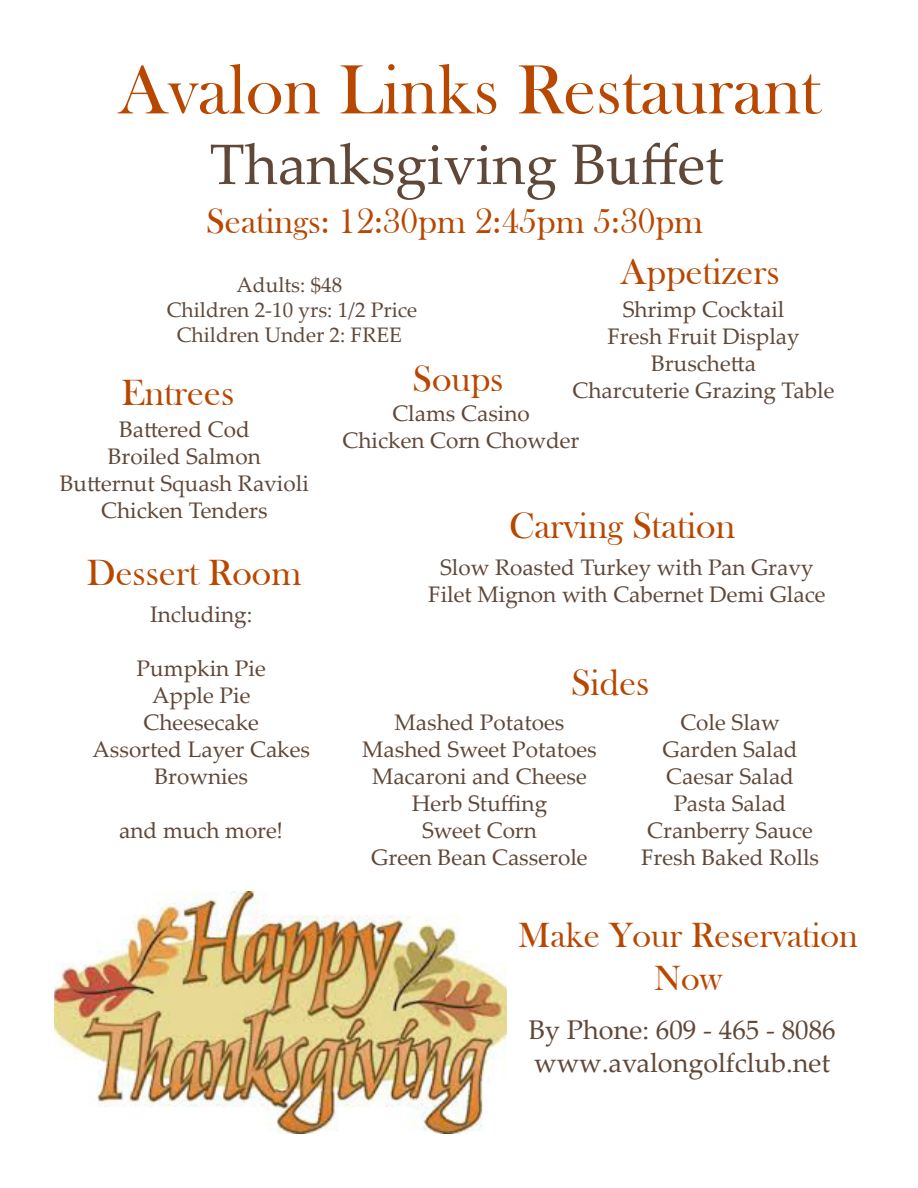
<style>
.page{position:relative;width:918px;height:1188px;background:#fff}
.page>*{position:absolute;margin:0;border:0;box-sizing:border-box;transform-origin:0 0}
.t1{font:72px "Bask Old Face";color:#b84700}
.t2{font:57px "Palatino Linotype";color:#604839}
.t3{font:37.5px "Bask Old Face";color:#b84700}
.t4{font:36px "Bask Old Face";color:#b84700}
.t5{font:27px "Palatino Linotype";color:#604839}
.t6{font:22.5px "Palatino Linotype";color:#604839}
.t7{font:21px "Palatino Linotype";color:#604839}
</style>
<div class="page">
<img style="left:54px;top:891px;width:452px;height:243px">
<p class="t1" style="left:118px;top:50px;width:703px">Avalon Links Restaurant</p>
<p class="t2" style="left:210px;top:124px;width:516px">Thanksgiving Buffet</p>
<p class="t4" style="left:206px;top:201px;width:498px">Seatings: 12:30pm 2:45pm 5:30pm</p>
<p class="t3" style="left:620px;top:251px;width:161px">Appetizers</p>
<p class="t6" style="left:623px;top:294px;width:163px">Shrimp Cocktail</p>
<p class="t6" style="left:607px;top:321px;width:194px">Fresh Fruit Display</p>
<p class="t6" style="left:651px;top:348px;width:106px">Bruschetta</p>
<p class="t6" style="left:573px;top:375px;width:264px">Charcuterie Grazing Table</p>
<p class="t7" style="left:237px;top:270px;width:107px">Adults: $48</p>
<p class="t7" style="left:167px;top:295px;width:252px">Children 2-10 yrs: 1/2 Price</p>
<p class="t7" style="left:177px;top:320px;width:227px">Children Under 2: FREE</p>
<p class="t3" style="left:413px;top:358px;width:92px">Soups</p>
<p class="t6" style="left:392px;top:398px;width:139px">Clams Casino</p>
<p class="t6" style="left:343px;top:425px;width:238px">Chicken Corn Chowder</p>
<p class="t3" style="left:122px;top:372px;width:114px">Entrees</p>
<p class="t6" style="left:119px;top:414px;width:132px">Battered Cod</p>
<p class="t6" style="left:108px;top:441px;width:155px">Broiled Salmon</p>
<p class="t6" style="left:60px;top:468px;width:251px">Butternut Squash Ravioli</p>
<p class="t6" style="left:101px;top:495px;width:168px">Chicken Tenders</p>
<p class="t3" style="left:509px;top:505px;width:227px">Carving Station</p>
<p class="t6" style="left:440px;top:552px;width:375px">Slow Roasted Turkey with Pan Gravy</p>
<p class="t6" style="left:428px;top:579px;width:399px">Filet Mignon with Cabernet Demi Glace</p>
<p class="t3" style="left:87px;top:552px;width:216px">Dessert Room</p>
<p class="t6" style="left:150px;top:599px;width:104px">Including:</p>
<p class="t6" style="left:137px;top:653px;width:131px">Pumpkin Pie</p>
<p class="t6" style="left:152px;top:680px;width:100px">Apple Pie</p>
<p class="t6" style="left:144px;top:707px;width:117px">Cheesecake</p>
<p class="t6" style="left:92px;top:734px;width:219px">Assorted Layer Cakes</p>
<p class="t6" style="left:154px;top:761px;width:95px">Brownies</p>
<p class="t6" style="left:119px;top:815px;width:165px">and much more!</p>
<p class="t3" style="left:571px;top:662px;width:80px">Sides</p>
<p class="t6" style="left:395px;top:707px;width:171px">Mashed Potatoes</p>
<p class="t6" style="left:362px;top:734px;width:236px">Mashed Sweet Potatoes</p>
<p class="t6" style="left:372px;top:761px;width:216px">Macaroni and Cheese</p>
<p class="t6" style="left:412px;top:788px;width:137px">Herb Stuffing</p>
<p class="t6" style="left:422px;top:815px;width:116px">Sweet Corn</p>
<p class="t6" style="left:371px;top:842px;width:218px">Green Bean Casserole</p>
<p class="t6" style="left:680px;top:707px;width:101px">Cole Slaw</p>
<p class="t6" style="left:663px;top:734px;width:137px">Garden Salad</p>
<p class="t6" style="left:666px;top:761px;width:129px">Caesar Salad</p>
<p class="t6" style="left:674px;top:788px;width:114px">Pasta Salad</p>
<p class="t6" style="left:647px;top:815px;width:167px">Cranberry Sauce</p>
<p class="t6" style="left:641px;top:842px;width:180px">Fresh Baked Rolls</p>
<p class="t4" style="left:518px;top:915px;width:341px">Make Your Reservation</p>
<p class="t4" style="left:654px;top:958px;width:69px">Now</p>
<p class="t5" style="left:529px;top:1011px;width:309px">By Phone: 609 - 465 - 8086</p>
<p class="t5" style="left:534px;top:1044px;width:298px">www.avalongolfclub.net</p>
</div>
